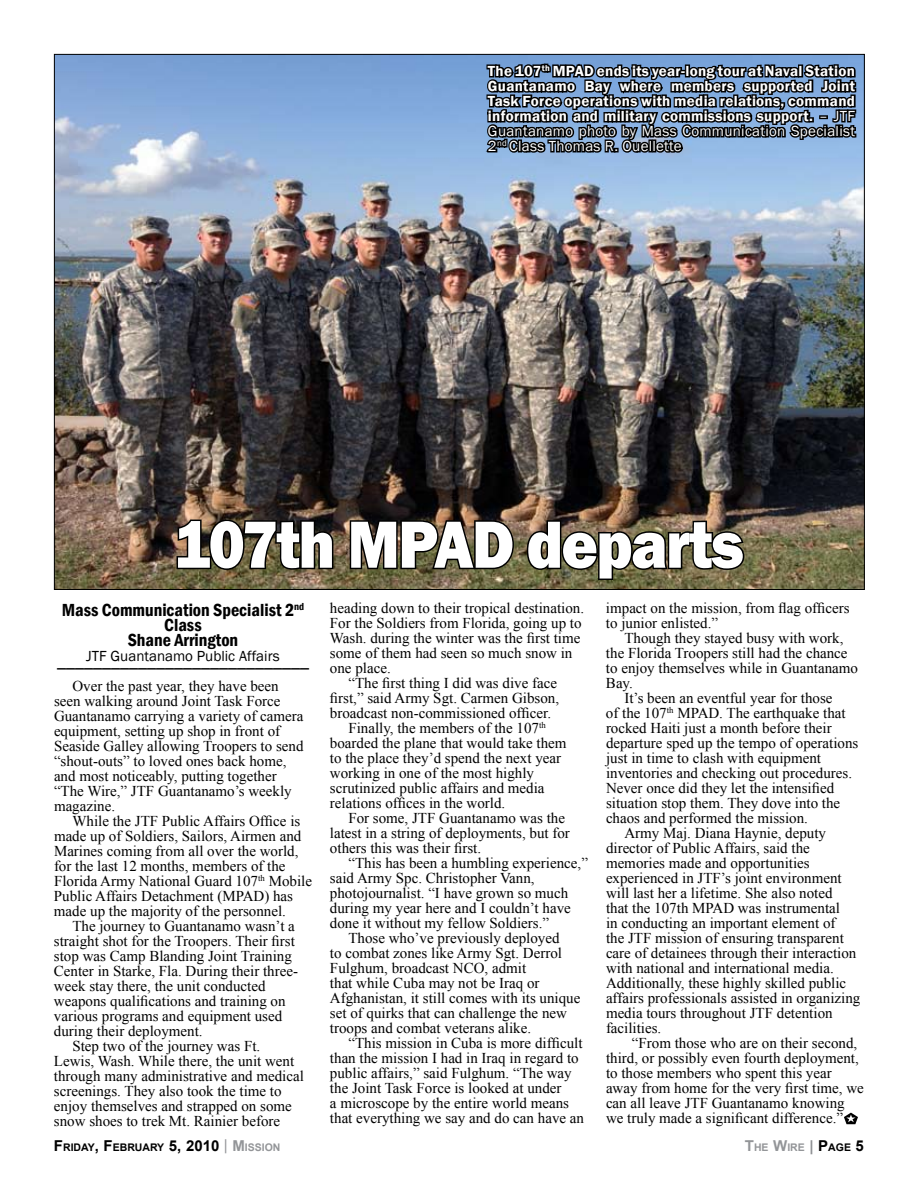
<style>
.page{position:relative;width:918px;height:1188px;background:#fff}
.page>*{position:absolute;margin:0;border:0;box-sizing:border-box;transform-origin:0 0}
.t1{font:800 69px "Franklin Gothic";letter-spacing:-.025em;color:#fff;scale:.9 1}
.t2{font:600 condensed 18px/15px "Franklin Gothic";color:#000;text-align:center}
.t3{font:18px "Franklin Gothic";color:#000}
.t4{font:15px/15px "Times New Roman";color:#000}
.t5{font:600 15px/15px "Franklin Gothic";letter-spacing:.02em;color:#fff;text-align:justify}
.t6{font:15px "Franklin Gothic";color:#000}
.t7{font:700 10.5px "Arial";color:#000}
.t8{font:700 10.5px "Arial";color:#939598}
.s1{font-weight:400}
.s2{font-size:15px}
.s3{font-weight:400;font-size:15px;color:#939598}
.s4{font-size:15px;color:#939598}
.s5{color:#939598}
.s6{font-size:15px;color:#8f9194}
.s7{font-size:15px;color:#000}
.s8{color:#000}
</style>
<div class="page">
<img style="left:56px;top:56px;width:807px;height:532px">
<svg style="left:175px;top:518px;width:160px;height:54px;background:#463d2c"></svg>
<img style="left:348px;top:509px;width:167px;height:62px">
<svg style="left:525px;top:519px;width:221px;height:63px;background:#5b533a"></svg>
<svg style="left:485px;top:53px;width:373px;height:105px;background:#40536a"></svg>
<svg style="left:844px;top:1113px;width:14px;height:11px"></svg>
<p class="t5" style="left:488px;top:64px;width:368px">The 107<sup>th</sup> MPAD ends its year-long tour at Naval Station Guantanamo Bay where members supported Joint Task Force operations with media relations, command information and military commissions support. <span class="s1">– JTF Guantanamo photo by Mass Communication Specialist 2</span><sup>nd</sup> <span class="s1">Class Thomas R. Ouellette</span></p>
<h1 class="t1" style="left:174px;top:500px;width:635px">107th MPAD departs</h1>
<p class="t2" style="left:62px;top:602px;width:244px">Mass Communication Specialist 2<sup>nd<br></sup>Class<br>Shane Arrington</p>
<p class="t6" style="left:86px;top:646px;width:195px">JTF Guantanamo Public Affairs</p>
<p class="t3" style="left:57px;top:649px;width:253px">____________________________</p>
<p class="t4" style="left:54px;top:678px;width:251px;text-indent:18px">Over the past year, they have been seen walking around Joint Task Force Guantanamo carrying a variety of camera equipment, setting up shop in front of Seaside Galley allowing Troopers to send “shout-outs” to loved ones back home, and most noticeably, putting together “The Wire,” JTF Guantanamo’s weekly magazine.</p>
<p class="t4" style="left:54px;top:813px;width:260px;text-indent:18px">While the JTF Public Affairs Office is made up of Soldiers, Sailors, Airmen and Marines coming from all over the world, for the last 12 months, members of the Florida Army National Guard 107<sup>th</sup> Mobile Public Affairs Detachment (MPAD) has made up the majority of the personnel.</p>
<p class="t4" style="left:72px;top:918px;width:224px">The journey to Guantanamo wasn’t a</p>
<p class="t4" style="left:54px;top:933px;width:242px">straight shot for the Troopers. Their first</p>
<p class="t4" style="left:54px;top:948px;width:239px">stop was Camp Blanding Joint Training</p>
<p class="t4" style="left:54px;top:963px;width:246px">Center in Starke, Fla. During their three-</p>
<p class="t4" style="left:54px;top:978px;width:213px">week stay there, the unit conducted</p>
<p class="t4" style="left:54px;top:993px;width:233px">weapons qualifications and training on</p>
<p class="t4" style="left:54px;top:1008px;width:230px">various programs and equipment used</p>
<p class="t4" style="left:54px;top:1023px;width:150px">during their deployment.</p>
<p class="t4" style="left:72px;top:1038px;width:189px">Step two of the journey was Ft.</p>
<p class="t4" style="left:54px;top:1053px;width:242px">Lewis, Wash. While there, the unit went</p>
<p class="t4" style="left:54px;top:1068px;width:251px">through many administrative and medical</p>
<p class="t4" style="left:54px;top:1083px;width:229px">screenings. They also took the time to</p>
<p class="t4" style="left:54px;top:1098px;width:239px">enjoy themselves and strapped on some</p>
<p class="t4" style="left:54px;top:1113px;width:228px">snow shoes to trek Mt. Rainier before</p>
<p class="t4" style="left:330px;top:601px;width:256px">heading down to their tropical destination.</p>
<p class="t4" style="left:330px;top:616px;width:253px">For the Soldiers from Florida, going up to</p>
<p class="t4" style="left:330px;top:631px;width:252px">Wash. during the winter was the first time</p>
<p class="t4" style="left:330px;top:646px;width:244px">some of them had seen so much snow in</p>
<p class="t4" style="left:330px;top:661px;width:62px">one place.</p>
<p class="t4" style="left:348px;top:676px;width:210px">“The first thing I did was dive face</p>
<p class="t4" style="left:330px;top:691px;width:231px">first,” said Army Sgt. Carmen Gibson,</p>
<p class="t4" style="left:330px;top:706px;width:223px">broadcast non-commissioned officer.</p>
<p class="t4" style="left:348px;top:721px;width:199px">Finally, the members of the 107<sup>th</sup></p>
<p class="t4" style="left:330px;top:736px;width:238px">boarded the plane that would take them</p>
<p class="t4" style="left:330px;top:751px;width:233px">to the place they’d spend the next year</p>
<p class="t4" style="left:330px;top:766px;width:206px">working in one of the most highly</p>
<p class="t4" style="left:330px;top:781px;width:216px">scrutinized public affairs and media</p>
<p class="t4" style="left:330px;top:796px;width:177px">relations offices in the world.</p>
<p class="t4" style="left:348px;top:811px;width:218px">For some, JTF Guantanamo was the</p>
<p class="t4" style="left:330px;top:826px;width:241px">latest in a string of deployments, but for</p>
<p class="t4" style="left:330px;top:841px;width:153px">others this was their first.</p>
<p class="t4" style="left:348px;top:856px;width:241px">“This has been a humbling experience,”</p>
<p class="t4" style="left:330px;top:871px;width:206px">said Army Spc. Christopher Vann,</p>
<p class="t4" style="left:330px;top:886px;width:240px">photojournalist. “I have grown so much</p>
<p class="t4" style="left:330px;top:901px;width:242px">during my year here and I couldn’t have</p>
<p class="t4" style="left:330px;top:916px;width:221px">done it without my fellow Soldiers.”</p>
<p class="t4" style="left:348px;top:931px;width:213px">Those who’ve previously deployed</p>
<p class="t4" style="left:330px;top:946px;width:234px">to combat zones like Army Sgt. Derrol</p>
<p class="t4" style="left:330px;top:961px;width:198px">Fulghum, broadcast NCO, admit</p>
<p class="t4" style="left:330px;top:976px;width:211px">that while Cuba may not be Iraq or</p>
<p class="t4" style="left:330px;top:991px;width:252px">Afghanistan, it still comes with its unique</p>
<p class="t4" style="left:330px;top:1006px;width:239px">set of quirks that can challenge the new</p>
<p class="t4" style="left:330px;top:1021px;width:203px">troops and combat veterans alike.</p>
<p class="t4" style="left:348px;top:1036px;width:236px">“This mission in Cuba is more difficult</p>
<p class="t4" style="left:330px;top:1051px;width:250px">than the mission I had in Iraq in regard to</p>
<p class="t4" style="left:330px;top:1066px;width:243px">public affairs,” said Fulghum. “The way</p>
<p class="t4" style="left:330px;top:1081px;width:233px">the Joint Task Force is looked at under</p>
<p class="t4" style="left:330px;top:1096px;width:241px">a microscope by the entire world means</p>
<p class="t4" style="left:330px;top:1111px;width:256px">that everything we say and do can have an</p>
<p class="t4" style="left:606px;top:601px;width:245px">impact on the mission, from flag officers to junior enlisted.”</p>
<p class="t4" style="left:624px;top:631px;width:221px">Though they stayed busy with work,</p>
<p class="t4" style="left:606px;top:646px;width:243px">the Florida Troopers still had the chance</p>
<p class="t4" style="left:606px;top:661px;width:254px">to enjoy themselves while in Guantanamo</p>
<p class="t4" style="left:606px;top:676px;width:28px">Bay.</p>
<p class="t4" style="left:624px;top:691px;width:210px">It’s been an eventful year for those</p>
<p class="t4" style="left:606px;top:706px;width:241px">of the 107<sup>th</sup> MPAD. The earthquake that</p>
<p class="t4" style="left:606px;top:721px;width:227px">rocked Haiti just a month before their</p>
<p class="t4" style="left:606px;top:736px;width:254px">departure sped up the tempo of operations</p>
<p class="t4" style="left:606px;top:751px;width:217px">just in time to clash with equipment</p>
<p class="t4" style="left:606px;top:766px;width:248px">inventories and checking out procedures.</p>
<p class="t4" style="left:606px;top:781px;width:230px">Never once did they let the intensified</p>
<p class="t4" style="left:606px;top:796px;width:236px">situation stop them. They dove into the</p>
<p class="t4" style="left:606px;top:811px;width:204px">chaos and performed the mission.</p>
<p class="t4" style="left:624px;top:826px;width:203px">Army Maj. Diana Haynie, deputy</p>
<p class="t4" style="left:606px;top:841px;width:205px">director of Public Affairs, said the</p>
<p class="t4" style="left:606px;top:856px;width:205px">memories made and opportunities</p>
<p class="t4" style="left:606px;top:871px;width:237px">experienced in JTF’s joint environment</p>
<p class="t4" style="left:606px;top:886px;width:228px">will last her a lifetime. She also noted</p>
<p class="t4" style="left:606px;top:901px;width:236px">that the 107th MPAD was instrumental</p>
<p class="t4" style="left:606px;top:916px;width:231px">in conducting an important element of</p>
<p class="t4" style="left:606px;top:931px;width:239px">the JTF mission of ensuring transparent</p>
<p class="t4" style="left:606px;top:946px;width:252px">care of detainees through their interaction</p>
<p class="t4" style="left:606px;top:961px;width:229px">with national and international media.</p>
<p class="t4" style="left:606px;top:976px;width:242px">Additionally, these highly skilled public</p>
<p class="t4" style="left:606px;top:991px;width:256px">affairs professionals assisted in organizing</p>
<p class="t4" style="left:606px;top:1006px;width:228px">media tours throughout JTF detention</p>
<p class="t4" style="left:606px;top:1021px;width:57px">facilities.</p>
<p class="t4" style="left:632px;top:1036px;width:227px">“From those who are on their second,</p>
<p class="t4" style="left:606px;top:1051px;width:254px">third, or possibly even fourth deployment,</p>
<p class="t4" style="left:606px;top:1066px;width:227px">to those members who spent this year</p>
<p class="t4" style="left:606px;top:1081px;width:259px">away from home for the very first time, we</p>
<p class="t4" style="left:606px;top:1096px;width:240px">can all leave JTF Guantanamo knowing</p>
<p class="t4" style="left:606px;top:1111px;width:239px">we truly made a significant difference.”</p>
<p class="t7" style="left:54px;top:1141px;width:228px"><span class="s2">F</span>RIDAY<span class="s2">, F</span>EBRUARY <span class="s2">5, 2010</span> <span class="s3">|</span> <span class="s4">M</span><span class="s5">ISSION</span></p>
<p class="t8" style="left:745px;top:1141px;width:121px"><span class="s2">T</span>HE <span class="s2">W</span>IRE <span class="s6">|</span> <span class="s7">P</span><span class="s8">AGE</span> <span class="s7">5</span></p>
</div>
